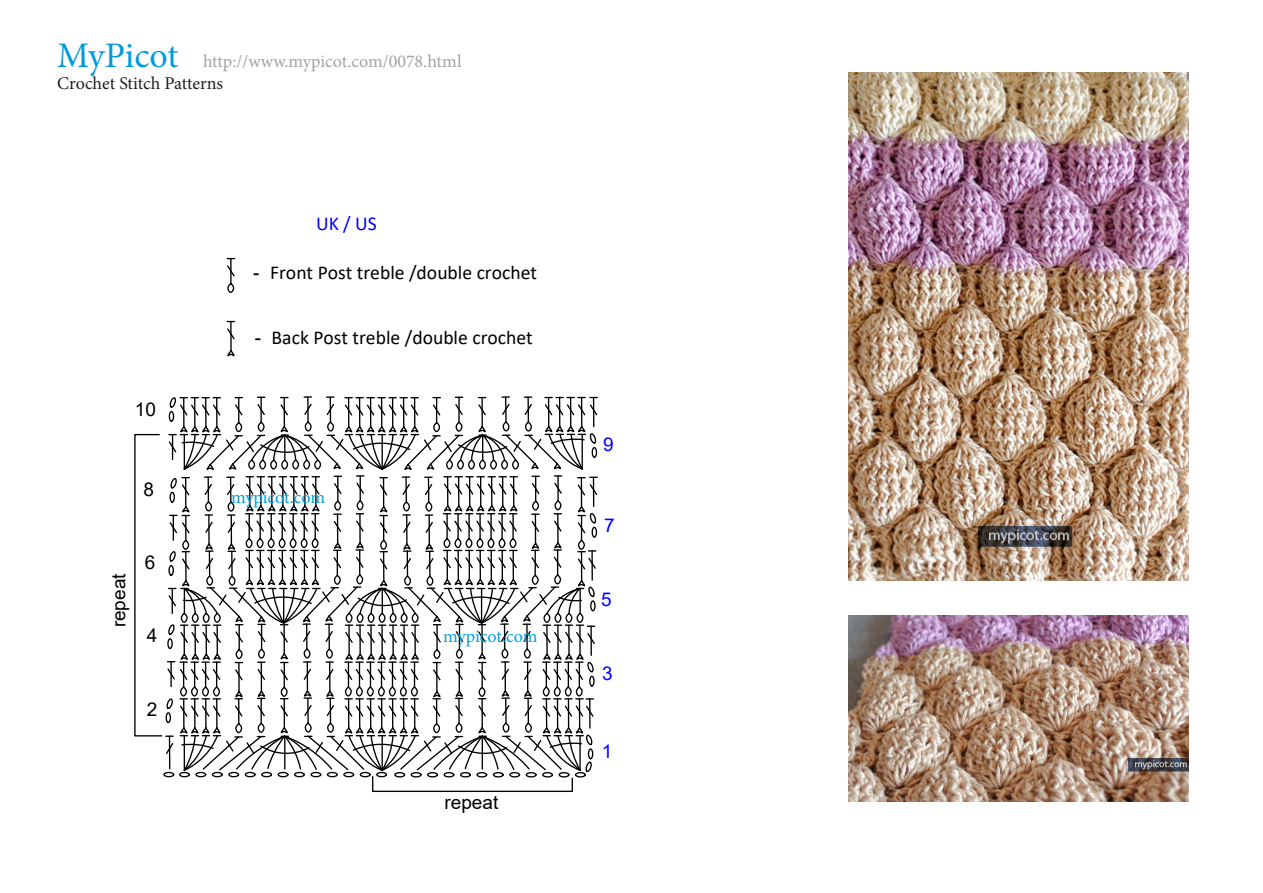
<style>
.page{position:relative;width:1263px;height:893px;background:#fff}
.page>*{position:absolute;margin:0;border:0;box-sizing:border-box;transform-origin:0 0}
.t1{font:36px "Minion Pro";letter-spacing:-.005em;color:#009bde}
.t2{font:19.65px "Calibri";color:#000}
.t3{font:19.65px "Calibri";color:#00f}
.t4{font:19.05px "Arial";color:#000}
.t5{font:19.05px "Arial";color:#00f}
.t6{font:18px "Minion Pro";color:#a1a3a6}
.t7{font:18px "Minion Pro";letter-spacing:-.005em;color:#009fde}
.t8{font:18px "Minion Pro";letter-spacing:-.005em;color:#231f20}
.s1{font-family:"Arial";font-size:19.05px}
</style>
<div class="page">
<svg style="left:226px;top:258px;width:10px;height:35px"></svg>
<hr style="left:230px;top:322px;width:2px;height:29px;background:#000">
<svg style="left:226px;top:321px;width:10px;height:20px"></svg>
<svg style="left:227px;top:349px;width:8px;height:8px"></svg>
<svg style="left:134px;top:396px;width:464px;height:396px"></svg>
<img style="left:848px;top:72px;width:341px;height:508px">
<img style="left:848px;top:616px;width:341px;height:185px">
<p class="t1" style="left:57px;top:31px;width:123px">MyPicot</p>
<p class="t6" style="left:203px;top:49px;width:260px">http://www.mypicot.com/0078.html</p>
<p class="t8" style="left:57px;top:71px;width:167px">Crochet Stitch Patterns</p>
<p class="t3" style="left:316px;top:210px;width:62px">UK / US</p>
<p class="t2" style="left:253px;top:259px;width:285px"><span class="s1">-</span> Front Post treble /double crochet</p>
<p class="t4" style="left:135px;top:396px;width:23px">10</p>
<p class="t4" style="left:143px;top:476px;width:12px">8</p>
<p class="t4" style="left:106px;top:627px;width:55px;rotate:-90deg">repeat</p>
<p class="t4" style="left:145px;top:549px;width:12px">6</p>
<p class="t4" style="left:147px;top:623px;width:12px">4</p>
<p class="t4" style="left:147px;top:696px;width:12px">2</p>
<p class="t2" style="left:255px;top:324px;width:280px"><span class="s1">-</span> Back Post treble /double crochet</p>
<p class="t7" style="left:231px;top:485px;width:96px">mypicot.com</p>
<p class="t7" style="left:443px;top:624px;width:96px">mypicot.com</p>
<p class="t4" style="left:444px;top:790px;width:55px">repeat</p>
<p class="t5" style="left:603px;top:431px;width:12px">9</p>
<p class="t5" style="left:604px;top:513px;width:12px">7</p>
<p class="t5" style="left:601px;top:586px;width:12px">5</p>
<p class="t5" style="left:602px;top:660px;width:12px">3</p>
<p class="t5" style="left:602px;top:738px;width:12px">1</p>
</div>
